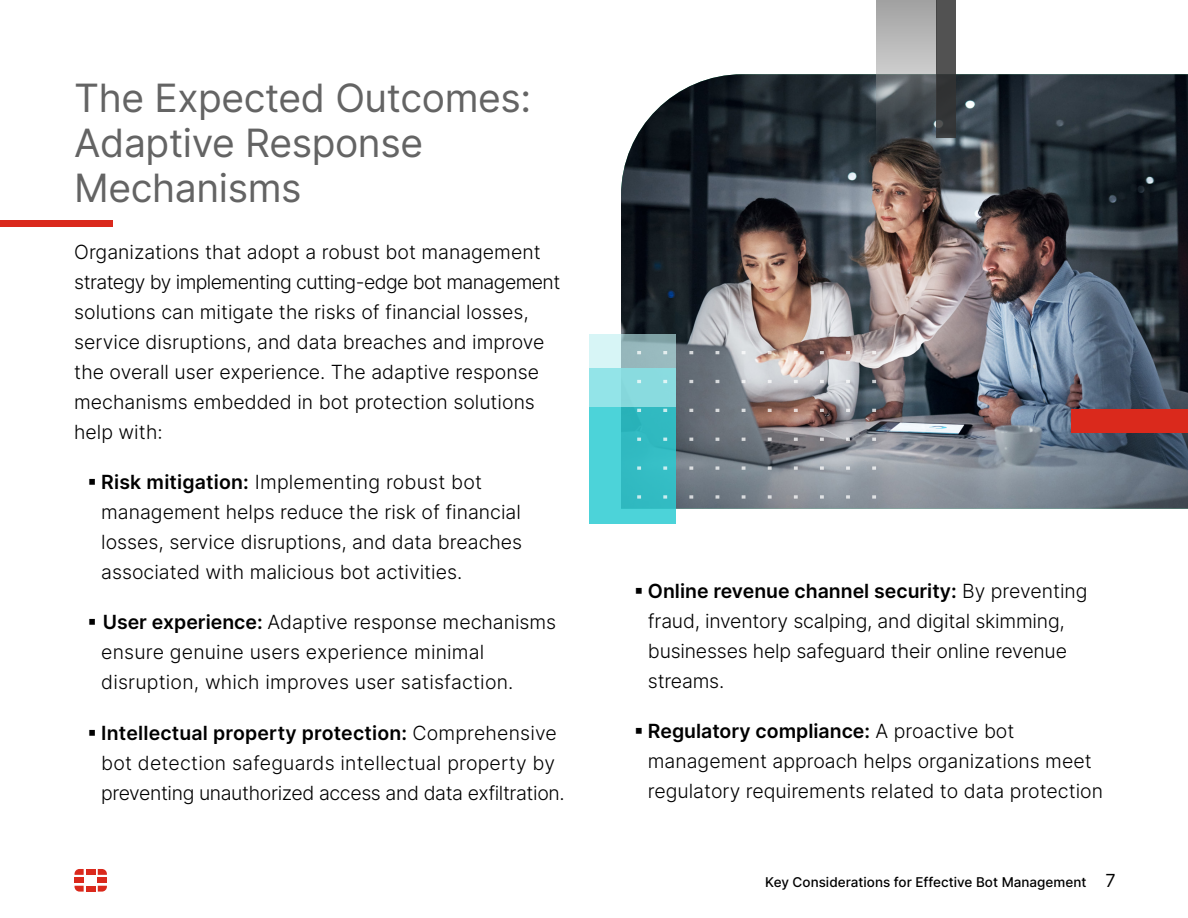
<style>
.page{position:relative;width:1188px;height:918px;background:#fff}
.page>*{position:absolute;margin:0;border:0;box-sizing:border-box;transform-origin:0 0}
.t1{font:39px/45px "Inter V";letter-spacing:-.01em;color:#646464}
.t2{font:300 19.5px/30px "Inter";color:#000}
.t3{font:300 19.5px/30px "Inter";letter-spacing:-.02em;color:#000}
.t4{font:13.5px "Inter";color:#000}
.s1{font-weight:600}
.s2{font-size:18px}
</style>
<div class="page">
<svg style="left:75px;top:869px;width:32px;height:23px"></svg>
<div style="left:0;top:220px;width:112px;height:7px;background:#da291c"></div>
<img style="left:621px;top:74px;width:567px;height:435px">
<svg style="left:590px;top:407px;width:86px;height:117px;background:#3dc5cc"></svg>
<svg style="left:590px;top:334px;width:86px;height:73px;background:#9ad5d8"></svg>
<div style="left:1072px;top:409px;width:116px;height:24px;background:#da291c"></div>
<svg style="left:876px;top:0;width:61px;height:152px;background:#7e8183"></svg>
<svg style="left:637px;top:351px;width:4px;height:3px"></svg>
<svg style="left:663px;top:351px;width:4px;height:3px"></svg>
<svg style="left:689px;top:351px;width:4px;height:3px"></svg>
<svg style="left:742px;top:351px;width:4px;height:3px"></svg>
<svg style="left:768px;top:351px;width:4px;height:3px"></svg>
<svg style="left:794px;top:351px;width:4px;height:3px"></svg>
<svg style="left:820px;top:351px;width:4px;height:3px"></svg>
<svg style="left:846px;top:351px;width:4px;height:3px"></svg>
<svg style="left:637px;top:380px;width:4px;height:3px"></svg>
<svg style="left:663px;top:380px;width:4px;height:3px"></svg>
<svg style="left:689px;top:380px;width:4px;height:3px"></svg>
<svg style="left:742px;top:380px;width:4px;height:3px"></svg>
<svg style="left:768px;top:380px;width:4px;height:3px"></svg>
<svg style="left:794px;top:380px;width:4px;height:3px"></svg>
<svg style="left:820px;top:380px;width:4px;height:3px"></svg>
<svg style="left:846px;top:380px;width:4px;height:3px"></svg>
<svg style="left:637px;top:409px;width:4px;height:3px"></svg>
<svg style="left:663px;top:409px;width:4px;height:3px"></svg>
<svg style="left:689px;top:409px;width:4px;height:3px"></svg>
<svg style="left:742px;top:409px;width:4px;height:3px"></svg>
<svg style="left:768px;top:409px;width:4px;height:3px"></svg>
<svg style="left:794px;top:409px;width:4px;height:3px"></svg>
<svg style="left:820px;top:409px;width:4px;height:3px"></svg>
<svg style="left:846px;top:409px;width:4px;height:3px"></svg>
<svg style="left:637px;top:438px;width:4px;height:3px"></svg>
<svg style="left:663px;top:438px;width:4px;height:3px"></svg>
<svg style="left:689px;top:438px;width:4px;height:3px"></svg>
<svg style="left:742px;top:438px;width:4px;height:3px"></svg>
<svg style="left:768px;top:438px;width:4px;height:3px"></svg>
<svg style="left:794px;top:438px;width:4px;height:3px"></svg>
<svg style="left:820px;top:438px;width:4px;height:3px"></svg>
<svg style="left:846px;top:438px;width:4px;height:3px"></svg>
<svg style="left:637px;top:466px;width:4px;height:4px"></svg>
<svg style="left:663px;top:466px;width:4px;height:4px"></svg>
<svg style="left:689px;top:466px;width:4px;height:4px"></svg>
<svg style="left:716px;top:466px;width:3px;height:4px"></svg>
<svg style="left:742px;top:466px;width:4px;height:4px"></svg>
<svg style="left:768px;top:466px;width:4px;height:4px"></svg>
<svg style="left:794px;top:466px;width:4px;height:4px"></svg>
<svg style="left:820px;top:466px;width:4px;height:4px"></svg>
<svg style="left:846px;top:466px;width:4px;height:4px"></svg>
<svg style="left:637px;top:495px;width:4px;height:4px"></svg>
<svg style="left:663px;top:495px;width:4px;height:4px"></svg>
<svg style="left:689px;top:495px;width:4px;height:4px"></svg>
<svg style="left:716px;top:495px;width:3px;height:4px"></svg>
<svg style="left:742px;top:495px;width:4px;height:4px"></svg>
<svg style="left:768px;top:495px;width:4px;height:4px"></svg>
<svg style="left:794px;top:495px;width:4px;height:4px"></svg>
<svg style="left:820px;top:495px;width:4px;height:4px"></svg>
<svg style="left:846px;top:495px;width:4px;height:4px"></svg>
<svg style="left:872px;top:351px;width:4px;height:3px"></svg>
<svg style="left:872px;top:380px;width:4px;height:3px"></svg>
<svg style="left:872px;top:409px;width:4px;height:3px"></svg>
<svg style="left:872px;top:438px;width:4px;height:3px"></svg>
<svg style="left:872px;top:466px;width:4px;height:4px"></svg>
<svg style="left:872px;top:495px;width:4px;height:4px"></svg>
<svg style="left:937px;top:0;width:19px;height:137px;background:#434445"></svg>
<h1 class="t1" style="left:74px;top:74px;width:459px">The Expected Outcomes:<br>Adaptive Response<br>Mechanisms</h1>
<p class="t2" style="left:74px;top:237px;width:488px">Organizations that adopt a robust bot management strategy by implementing cutting-edge bot management solutions can mitigate the risks of financial losses, service disruptions, and data breaches and improve the overall user experience. The adaptive response mechanisms embedded in bot protection solutions help with:</p>
<p class="t2" style="left:101px;top:467px;width:423px;text-indent:-13px">▪ <span class="s1">Risk mitigation:</span> Implementing robust bot management helps reduce the risk of financial losses, service disruptions, and data breaches associated with malicious bot activities.</p>
<p class="t2" style="left:101px;top:607px;width:457px;text-indent:-13px">▪ <span class="s1">User experience:</span> Adaptive response mechanisms ensure genuine users experience minimal disruption, which improves user satisfaction.</p>
<p class="t3" style="left:101px;top:717px;width:465px;text-indent:-13px">▪ <span class="s1">Intellectual property protection:</span> Comprehensive bot detection safeguards intellectual property by preventing unauthorized access and data exfiltration.</p>
<p class="t2" style="left:648px;top:576px;width:441px;text-indent:-13px">▪ <span class="s1">Online revenue channel security:</span> By preventing fraud, inventory scalping, and digital skimming, businesses help safeguard their online revenue streams.</p>
<p class="t2" style="left:648px;top:716px;width:457px;text-indent:-13px">▪ <span class="s1">Regulatory compliance:</span> A proactive bot management approach helps organizations meet regulatory requirements related to data protection</p>
<p class="t4" style="left:765px;top:872px;width:352px">Key Considerations for Effective Bot Management <span class="s2">7</span></p>
</div>
